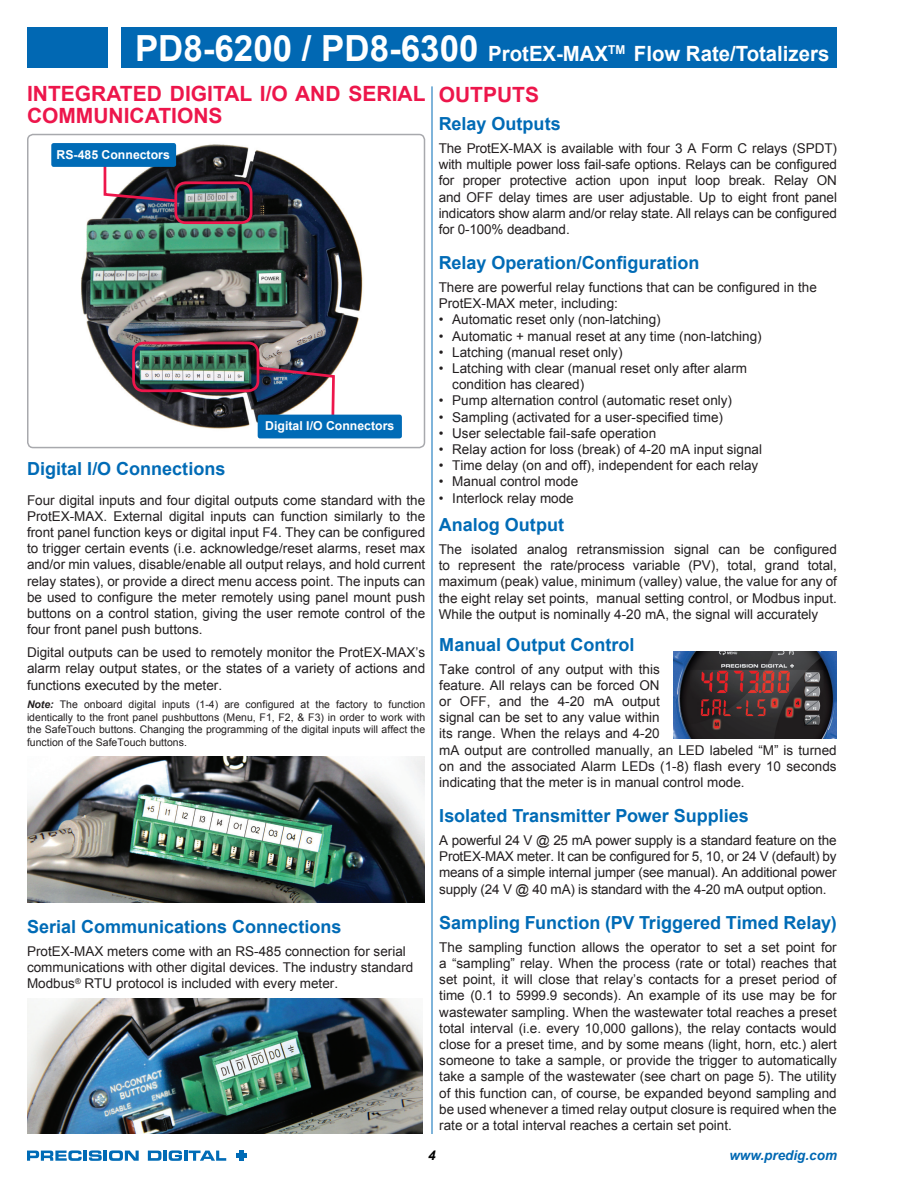
<style>
.page{position:relative;width:918px;height:1188px;background:#fff}
.page>*{position:absolute;margin:0;border:0;box-sizing:border-box;transform-origin:0 0}
.t1{font:700 21px/41.1px "Arial";color:#fff}
.t2{font:700 21px/22.5px "Arial";color:#ed164b}
.t3{font:700 18px "Arial";color:#006bb6}
.t4{font:13.5px/16.2px "Arial";color:#231f20;text-align:justify}
.t5{font:italic 700 13.5px "Arial";color:#0168b3}
.t6{font:italic 700 13.5px "Arial";color:#000}
.t7{font:700 12.3px "Arial";color:#fff}
.t8{font:10.5px/12.6px "Arial";color:#231f20;text-align:justify}
.s1{font-size:36px}
.s2{color:#ed164b}
.s3{font-weight:700;font-style:italic}
</style>
<div class="page">
<div style="left:122px;top:27px;width:715px;height:41px;background:#0168b3"></div>
<div style="left:27px;top:27px;width:81px;height:41px;background:#0168b3"></div>
<div style="left:236px;top:1153px;width:11px;height:5px;background:#006bb6"></div>
<svg style="left:27px;top:1150px;width:112px;height:11px"></svg>
<svg style="left:148px;top:1150px;width:78px;height:11px"></svg>
<hr style="left:432px;top:86px;width:1px;height:1048px;background:#006bb6">
<img style="left:674px;top:651px;width:163px;height:87px">
<div style="left:27px;top:134px;width:398px;height:314px;border:2px solid #a8a9ad;border-radius:5px"></div>
<img style="left:27px;top:757px;width:398px;height:145px">
<img style="left:27px;top:998px;width:396px;height:136px">
<img style="left:81px;top:143px;width:287px;height:289px">
<svg style="left:102px;top:156px;width:76px;height:48px"></svg>
<div style="left:174px;top:181px;width:78px;height:43px;border:3px solid #ed164b;border-radius:10px"></div>
<div style="left:51px;top:143px;width:125px;height:24px;background:#006bb6;border-radius:2px"></div>
<div style="left:132px;top:342px;width:127px;height:50px;border:3px solid #ed164b;border-radius:10px"></div>
<img style="left:256px;top:365px;width:80px;height:53px">
<div style="left:258px;top:415px;width:144px;height:23px;background:#006bb6;border-radius:2px"></div>
<h1 class="t1" style="left:439px;top:33px;width:392px;text-indent:-304px"><span class="s1">PD8-6200 / PD8-6300</span> ProtEX-MAX<sup>TM</sup> Flow Rate/Totalizers<br><span class="s2">OUT</span></h1>
<h1 class="t2" style="left:27px;top:83px;width:377px">INTEGRATED DIGITAL I/o and serial communications</h1>
<h1 class="t2" style="left:483px;top:84px;width:29px">PUTS</h1>
<h2 class="t3" style="left:439px;top:112px;width:124px">Relay Outputs</h2>
<p class="t4" style="left:439px;top:140px;width:400px">The ProtEX-MAX is available with four 3 A Form C relays (SPDT) with multiple power loss fail-safe options. Relays can be configured for proper protective action upon input loop break. Relay ON and OFF delay times are user adjustable. Up to eight front panel indicators show alarm and/or relay state. All relays can be configured for 0-100% deadband.</p>
<h2 class="t3" style="left:439px;top:251px;width:262px">Relay Operation/Configuration</h2>
<p class="t4" style="left:439px;top:279px;width:380px">There are powerful relay functions that can be configured in the<br>ProtEX-MAX meter, including:</p>
<p class="t4" style="left:439px;top:312px;width:224px">• Automatic reset only (non-latching)</p>
<p class="t4" style="left:439px;top:328px;width:325px">• Automatic + manual reset at any time (non-latching)</p>
<p class="t4" style="left:439px;top:344px;width:185px">• Latching (manual reset only)</p>
<p class="t4" style="left:452px;top:360px;width:296px;text-indent:-14px">• Latching with clear (manual reset only after alarm condition has cleared)</p>
<p class="t4" style="left:439px;top:393px;width:295px">• Pump alternation control (automatic reset only)</p>
<p class="t4" style="left:439px;top:409px;width:286px">• Sampling (activated for a user-specified time)</p>
<p class="t4" style="left:439px;top:425px;width:219px">• User selectable fail-safe operation</p>
<p class="t4" style="left:439px;top:441px;width:325px">• Relay action for loss (break) of 4-20 mA input signal</p>
<p class="t4" style="left:439px;top:458px;width:321px">• Time delay (on and off), independent for each relay</p>
<p class="t4" style="left:439px;top:474px;width:141px">• Manual control mode</p>
<p class="t4" style="left:439px;top:490px;width:137px">• Interlock relay mode</p>
<h2 class="t3" style="left:439px;top:513px;width:127px">Analog Output</h2>
<p class="t4" style="left:439px;top:541px;width:400px">The isolated analog retransmission signal can be configured to represent the rate/process variable (PV), total, grand total, maximum (peak) value, minimum (valley) value, the value for any of the eight relay set points, manual setting control, or Modbus input.<br>While the output is nominally 4-20 mA, the signal will accurately</p>
<h2 class="t3" style="left:439px;top:632px;width:197px">Manual Output Control</h2>
<p class="t4" style="left:439px;top:661px;width:399px;text-align:left">Take control of any output with this<br>feature. All relays can be forced ON<br>or OFF, and the 4-20 mA output<br>signal can be set to any value within<br>its range. When the relays and 4-20<br>mA output are controlled manually, an LED labeled “M” is turned on and the associated Alarm LEDs (1-8) flash every 10 seconds indicating that the meter is in manual control mode.</p>
<h2 class="t3" style="left:439px;top:804px;width:311px">Isolated Transmitter Power Supplies</h2>
<p class="t4" style="left:439px;top:832px;width:399px">A powerful 24 V @ 25 mA power supply is a standard feature on the ProtEX-MAX meter. It can be configured for 5, 10, or 24 V (default) by means of a simple internal jumper (see manual). An additional power supply (24 V @ 40 mA) is standard with the 4-20 mA output option.</p>
<h2 class="t3" style="left:439px;top:911px;width:399px">Sampling Function (PV Triggered Timed Relay)</h2>
<p class="t4" style="left:439px;top:939px;width:399px">The sampling function allows the operator to set a set point for a “sampling” relay. When the process (rate or total) reaches that set point, it will close that relay’s contacts for a preset period of time (0.1 to 5999.9 seconds). An example of its use may be for wastewater sampling. When the wastewater total reaches a preset total interval (i.e. every 10,000 gallons), the relay contacts would close for a preset time, and by some means (light, horn, etc.) alert someone to take a sample, or provide the trigger to automatically take a sample of the wastewater (see chart on page 5). The utility of this function can, of course, be expanded beyond sampling and be used whenever a timed relay output closure is required when the rate or a total interval reaches a certain set point.</p>
<p class="t7" style="left:57px;top:146px;width:115px">RS-485 Connectors</p>
<p class="t7" style="left:265px;top:418px;width:131px">Digital I/O Connectors</p>
<h2 class="t3" style="left:27px;top:457px;width:200px">Digital I/O Connections</h2>
<p class="t4" style="left:27px;top:492px;width:400px">Four digital inputs and four digital outputs come standard with the ProtEX-MAX. External digital inputs can function similarly to the front panel function keys or digital input F4. They can be configured to trigger certain events (i.e. acknowledge/reset alarms, reset max and/or min values, disable/enable all output relays, and hold current relay states), or provide a direct menu access point. The inputs can be used to configure the meter remotely using panel mount push buttons on a control station, giving the user remote control of the four front panel push buttons.</p>
<p class="t4" style="left:27px;top:644px;width:400px">Digital outputs can be used to remotely monitor the ProtEX-MAX’s alarm relay output states, or the states of a variety of actions and functions executed by the meter.</p>
<p class="t8" style="left:27px;top:698px;width:400px"><span class="s3">Note:</span> The onboard digital inputs (1-4) are configured at the factory to function identically to the front panel pushbuttons (Menu, F1, F2, &amp; F3) in order to work with the SafeTouch buttons. Changing the programming of the digital inputs will affect the function of the SafeTouch buttons.</p>
<h2 class="t3" style="left:27px;top:915px;width:316px">Serial Communications Connections</h2>
<p class="t4" style="left:27px;top:943px;width:388px;text-align:left">ProtEX-MAX meters come with an RS-485 connection for serial communications with other digital devices. The industry standard<br>Modbus<sup>®</sup> RTU protocol is included with every meter.</p>
<p class="t6" style="left:428px;top:1146px;width:9px">4</p>
<p class="t5" style="left:729px;top:1147px;width:109px">www.predig.com</p>
</div>
